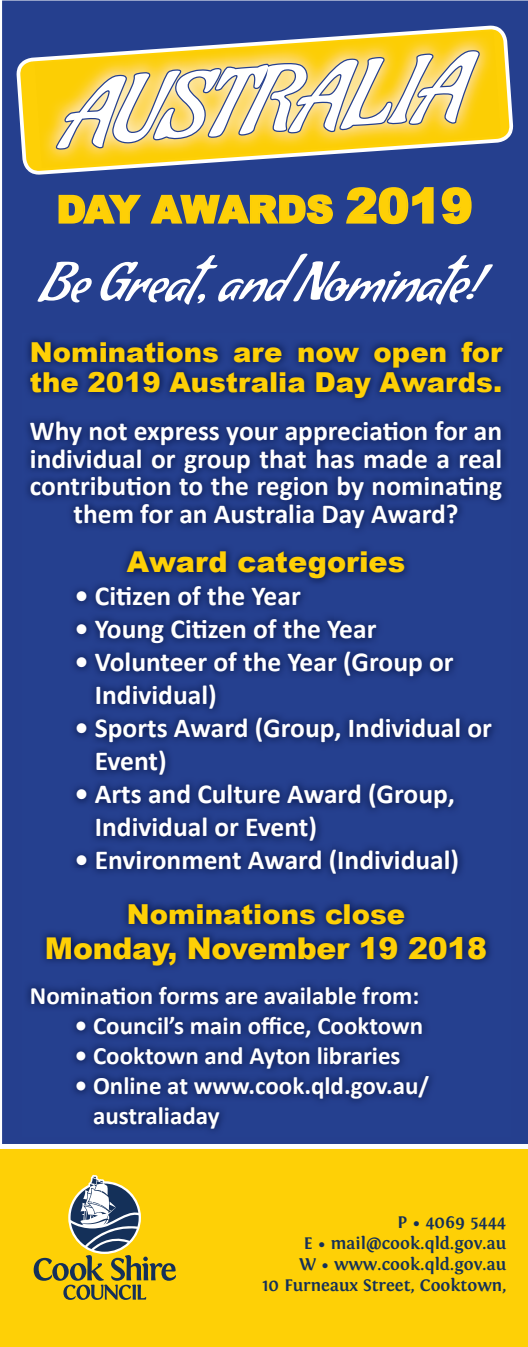
<style>
.page{position:relative;width:528px;height:1347px;background:#fff}
.page>*{position:absolute;margin:0;border:0;box-sizing:border-box;transform-origin:0 0}
.t1{font:91.25px "Condiment";color:#fff}
.t2{font:53.75px "Condiment";letter-spacing:-.01em;color:#fff}
.t3{font:900 37.5px "Arial";color:#fed006}
.t4{font:900 30px "Arial";letter-spacing:-.01em;color:#fed006}
.t5{font:900 28.75px "Arial";color:#fed006}
.t6{font:700 27.5px/27.5px "Calibri";color:#fff}
.t7{font:900 27.5px/30px "Arial";color:#fed006}
.t8{font:700 25px/30px "Calibri";color:#fff}
.t9{font:700 17.5px/21px "Fontin";color:#143059;text-align:right}
.s1{font-size:47.5px}
</style>
<div class="page">
<div style="left:2px;top:1px;width:526px;height:1143px;background:#253f8e"></div>
<img style="left:23px;top:334px;width:487px;height:802px">
<div style="left:0;top:1149px;width:528px;height:197px;background:#fed006"></div>
<svg style="left:34px;top:1174px;width:142px;height:125px"></svg>
<svg style="left:16px;top:25px;width:497px;height:150px;background:#777d80"></svg>
<img style="left:35px;top:31px;width:466px;height:137px">
<svg style="left:55px;top:4px;width:426px;height:147px;background:#aca071"></svg>
<svg style="left:58px;top:194px;width:85px;height:31px;background:#5e6569"></svg>
<svg style="left:149px;top:193px;width:185px;height:32px;background:#616768"></svg>
<svg style="left:345px;top:185px;width:90px;height:40px;background:#565f6f"></svg>
<svg style="left:441px;top:186px;width:32px;height:39px"></svg>
<div style="left:35px;top:251px;width:460px;height:56px;background:#253f8e"></div>
<h1 class="t1" style="left:53px;top:60px;width:408px;rotate:-4deg">AUSTRALIA</h1>
<h3 class="t3" style="left:57px;top:182px;width:417px">DAY AWARDS <span class="s1">2019</span></h3>
<h2 class="t2" style="left:39px;top:249px;width:443px">Be Great, and Nominate!</h2>
<p class="t7" style="left:30px;top:336px;width:474px">Nominations are now open for the 2019 Australia Day Awards.</p>
<p class="t6" style="left:30px;top:417px;width:474px;text-align:center">Why not express your appreciation for an individual or group that has made a real contribution to the region by nominating them for an Australia Day Award?</p>
<p class="t5" style="left:127px;top:541px;width:280px">Award categories</p>
<p class="t6" style="left:75px;top:582px;width:227px">• Citizen of the Year</p>
<p class="t6" style="left:75px;top:615px;width:303px">• Young Citizen of the Year</p>
<p class="t6" style="left:95px;top:645px;width:360px;line-height:33px;text-indent:-20px">• Volunteer of the Year (Group or<br>Individual)</p>
<p class="t6" style="left:95px;top:711px;width:399px;line-height:33px;text-indent:-20px">• Sports Award (Group, Individual or<br>Event)</p>
<p class="t6" style="left:95px;top:777px;width:362px;line-height:33px;text-indent:-20px">• Arts and Culture Award (Group,<br>Individual or Event)</p>
<p class="t6" style="left:75px;top:846px;width:386px">• Environment Award (Individual)</p>
<p class="t7" style="left:127px;top:898px;width:280px">Nominations close</p>
<p class="t4" style="left:45px;top:926px;width:444px">Monday, November 19 2018</p>
<p class="t8" style="left:30px;top:980px;width:391px">Nomination forms are available from:</p>
<p class="t8" style="left:75px;top:1010px;width:350px">• Council’s main office, Cooktown</p>
<p class="t8" style="left:75px;top:1040px;width:327px">• Cooktown and Ayton libraries</p>
<p class="t8" style="left:93px;top:1070px;width:338px;text-indent:-18px">• Online at www.cook.qld.gov.au/ australiaday</p>
<p class="t9" style="left:263px;top:1212px;width:245px">P • 4069 5444<br>E • mail@cook.qld.gov.au<br>W • www.cook.qld.gov.au<br>10 Furneaux Street, Cooktown,</p>
</div>
